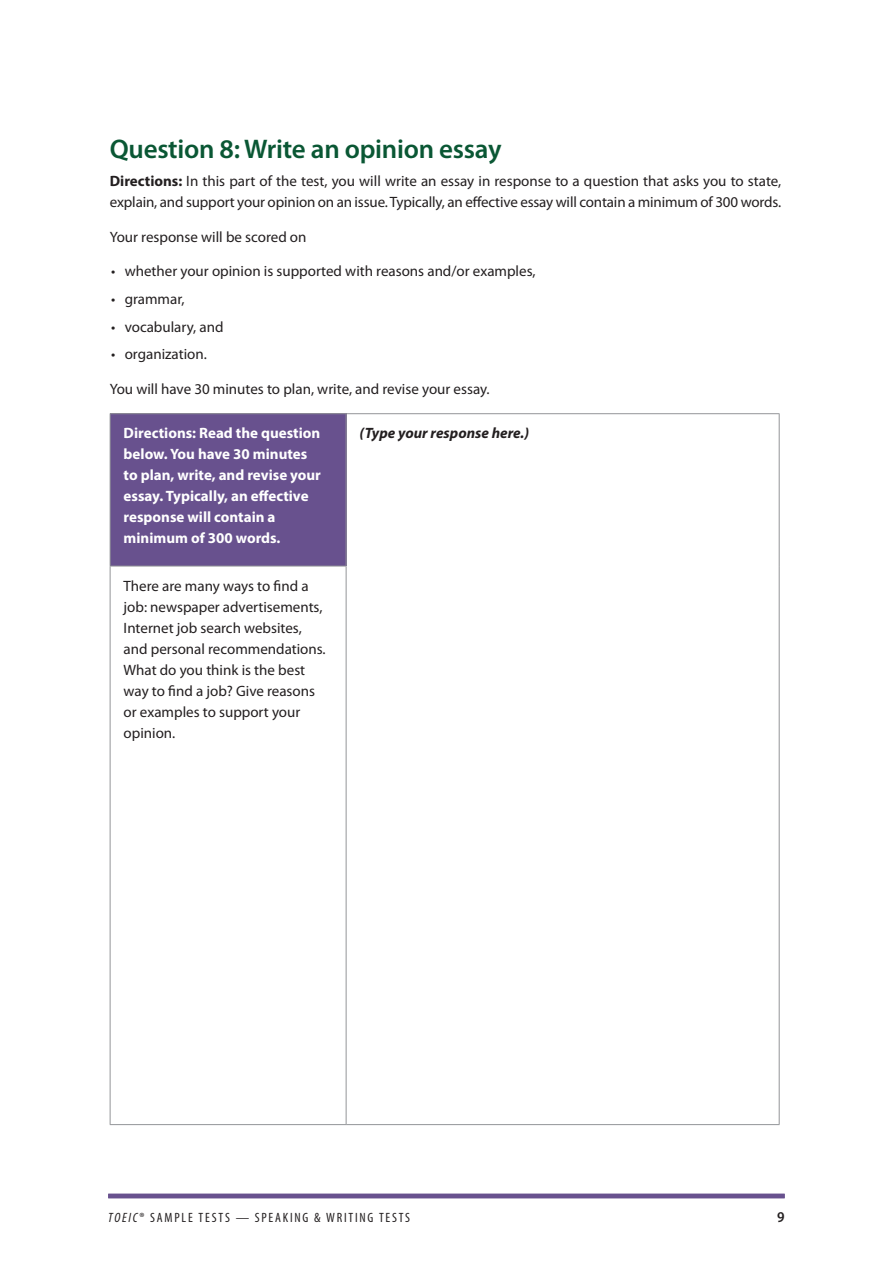
<style>
.page{position:relative;width:891px;height:1269px;background:#fff}
.page>*{position:absolute;margin:0;border:0;box-sizing:border-box;transform-origin:0 0}
.t1{font:600 27px "Myriad Pro";letter-spacing:-.01em;color:#0a5734}
.t2{font:15px/21px "Myriad Pro";color:#231f20}
.t3{font:700 15px/21px "Myriad Pro";color:#fff}
.t4{font:italic 700 15px "Myriad Pro";color:#231f20}
.t5{font:600 semi-condensed 15px "Myriad Pro";color:#231f20}
.t6{font:condensed 13.5px "Myriad Pro";letter-spacing:.13em;color:#231f20}
.s1{font-weight:700}
.s2{font-style:italic}
</style>
<div class="page">
<hr style="left:108px;top:1194px;width:677px;height:4px;background:#68518e">
<div style="left:110px;top:414px;width:236px;height:152px;background:#68518e"></div>
<hr style="left:110px;top:413px;width:236px;height:1px;background:#939598">
<hr style="left:110px;top:414px;width:1px;height:152px;background:#939598">
<hr style="left:346px;top:413px;width:434px;height:1px;background:#939598">
<hr style="left:346px;top:414px;width:1px;height:152px;background:#939598">
<hr style="left:779px;top:414px;width:1px;height:152px;background:#939598">
<hr style="left:779px;top:566px;width:1px;height:558px;background:#939598">
<hr style="left:346px;top:1124px;width:434px;height:1px;background:#939598">
<hr style="left:110px;top:566px;width:237px;height:1px;background:#939598">
<hr style="left:110px;top:566px;width:1px;height:558px;background:#939598">
<hr style="left:346px;top:566px;width:1px;height:558px;background:#939598">
<hr style="left:110px;top:1124px;width:236px;height:1px;background:#939598">
<h1 class="t1" style="left:110px;top:134px;width:393px">Question 8: Write an opinion essay</h1>
<p class="t2" style="left:110px;top:171px;width:673px"><span class="s1">Directions:</span> In this part of the test, you will write an essay in response to a question that asks you to state, explain, and support your opinion on an issue. Typically, an effective essay will contain a minimum of 300 words.</p>
<p class="t2" style="left:110px;top:226px;width:198px">Your response will be scored on</p>
<p class="t2" style="left:111px;top:261px;width:426px">• whether your opinion is supported with reasons and/or examples,</p>
<p class="t2" style="left:111px;top:289px;width:75px">• grammar,</p>
<p class="t2" style="left:111px;top:316px;width:114px">• vocabulary, and</p>
<p class="t2" style="left:111px;top:344px;width:97px">• organization.</p>
<p class="t2" style="left:110px;top:379px;width:381px">You will have 30 minutes to plan, write, and revise your essay.</p>
<p class="t3" style="left:124px;top:422px;width:199px">Directions: Read the question below. You have 30 minutes to plan, write, and revise your essay. Typically, an effective response will contain a minimum of 300 words.</p>
<p class="t4" style="left:360px;top:425px;width:171px">(Type your response here.)</p>
<p class="t2" style="left:124px;top:576px;width:204px">There are many ways to find a job: newspaper advertisements,<br>Internet job search websites, and personal recommendations.<br>What do you think is the best way to find a job? Give reasons or examples to support your opinion.</p>
<p class="t6" style="left:108px;top:1211px;width:304px"><span class="s2">TOEIC</span>® SAMPLE TESTS — SPEAKING &amp; WRITING TESTS</p>
<p class="t5" style="left:777px;top:1209px;width:9px">9</p>
</div>
